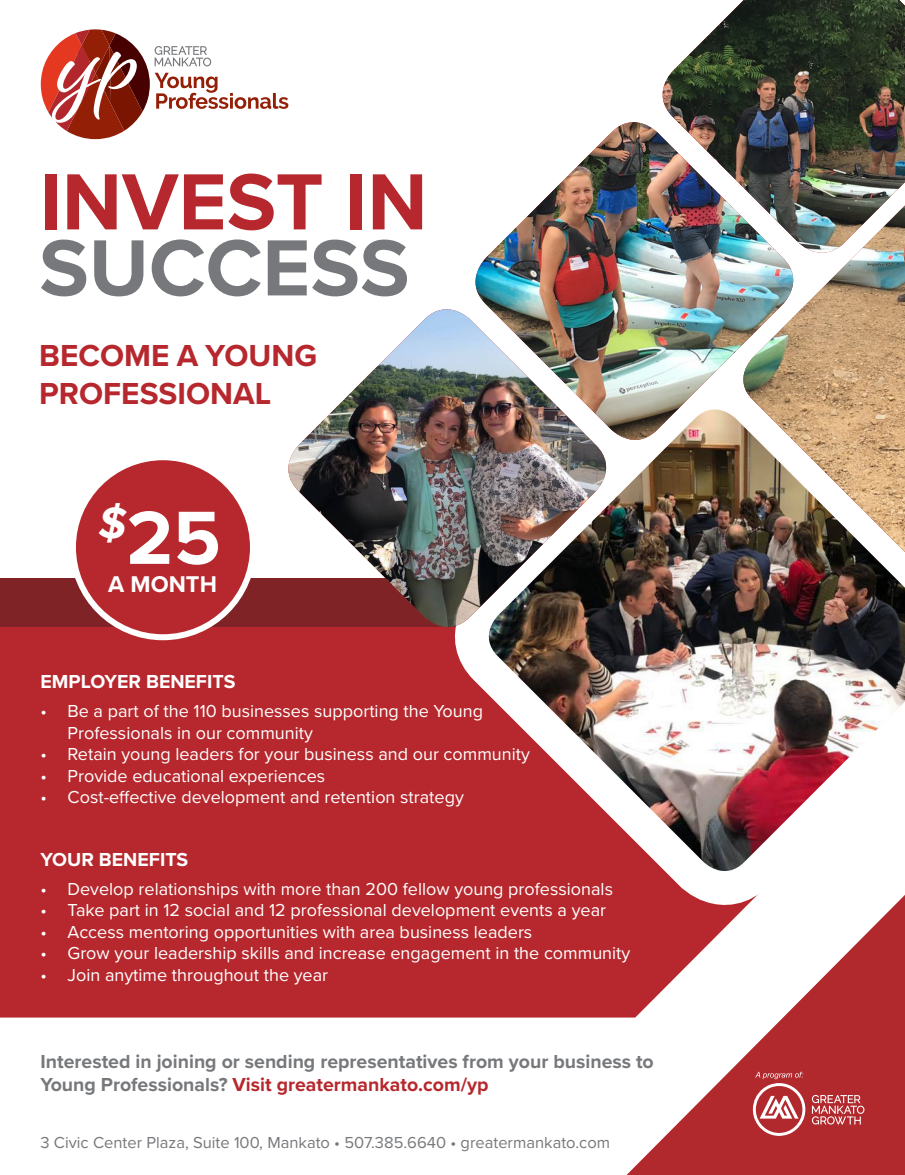
<style>
.page{position:relative;width:905px;height:1175px;background:#fff}
.page>*{position:absolute;margin:0;border:0;box-sizing:border-box;transform-origin:0 0}
.t1{font:700 82.5px "Proxima Nova S";color:#b6282d}
.t2{font:700 82.5px "Proxima Nova S";color:#76787b}
.t3{font:700 78px "Proxima Nova";color:#fff}
.t4{font:700 31.5px/37.8px "Proxima Nova";color:#b6282d}
.t5{font:700 23.55px "Proxima Nova";color:#fff}
.t6{font:700 19.5px/23.4px "Proxima Nova";color:#76787b}
.t7{font:700 19.5px "Proxima Nova";color:#fff}
.t8{font:18px/21.6px "Proxima Nova";color:#fff}
.t9{font:16.5px "Proxima Nova";color:#76787b}
.s1{color:#b6282d}
</style>
<div class="page">
<svg style="left:41px;top:29px;width:247px;height:110px"></svg>
<div style="left:0;top:627px;width:404px;height:119px;background:#b6282d"></div>
<div style="left:0;top:746px;width:404px;height:272px;background:#b6282d"></div>
<svg style="left:627px;top:1022px;width:277px;height:152px;fill:#b1282d"></svg>
<svg style="left:404px;top:640px;width:500px;height:382px"></svg>
<img style="left:806px;top:266px;width:98px;height:131px">
<img style="left:476px;top:397px;width:428px;height:486px">
<img style="left:275px;top:309px;width:344px;height:331px">
<img style="left:662px;top:0;width:242px;height:266px">
<svg style="left:662px;top:109px;width:144px;height:13px;background:#44474d"></svg>
<img style="left:462px;top:122px;width:344px;height:331px">
<div style="left:73px;top:457px;width:180px;height:180px;background:#b6282d;border-radius:50%"></div>
<div style="left:70px;top:454px;width:186px;height:186px;border:6px solid #fff;border-radius:50%"></div>
<svg style="left:752px;top:1071px;width:53px;height:64px"></svg>
<svg style="left:811px;top:1095px;width:53px;height:29px;background:#c76568"></svg>
<p class="t1" style="left:39px;top:153px;width:390px">INVEST IN</p>
<p class="t2" style="left:39px;top:219px;width:372px">SUCCESS</p>
<p class="t4" style="left:39px;top:338px;width:279px">BECOME A YOUNG<br>PROFESSIONAL</p>
<p class="t3" style="left:98px;top:491px;width:124px"><sup>$</sup>25</p>
<p class="t5" style="left:108px;top:570px;width:110px">A MONTH</p>
<p class="t7" style="left:40px;top:670px;width:196px">EMPLOYER BENEFITS</p>
<p class="t8" style="left:68px;top:699px;width:417px;text-indent:-27px">• Be a part of the 110 businesses supporting the Young<br>Professionals in our community</p>
<p class="t8" style="left:40px;top:742px;width:491px">• Retain young leaders for your business and our community</p>
<p class="t8" style="left:40px;top:764px;width:286px">• Provide educational experiences</p>
<p class="t8" style="left:40px;top:786px;width:425px">• Cost-effective development and retention strategy</p>
<p class="t7" style="left:40px;top:847px;width:149px">YOUR BENEFITS</p>
<p class="t8" style="left:40px;top:877px;width:574px">• Develop relationships with more than 200 fellow young professionals</p>
<p class="t8" style="left:40px;top:898px;width:567px">• Take part in 12 social and 12 professional development events a year</p>
<p class="t8" style="left:40px;top:920px;width:493px">• Access mentoring opportunities with area business leaders</p>
<p class="t8" style="left:40px;top:941px;width:591px">• Grow your leadership skills and increase engagement in the community</p>
<p class="t8" style="left:40px;top:963px;width:289px">• Join anytime throughout the year</p>
<p class="t6" style="left:40px;top:1050px;width:615px">Interested in joining or sending representatives from your business to<br>Young Professionals? <span class="s1">Visit greatermankato.com/yp</span></p>
<p class="t9" style="left:40px;top:1129px;width:571px">3 Civic Center Plaza, Suite 100, Mankato • 507.385.6640 • greatermankato.com</p>
</div>
